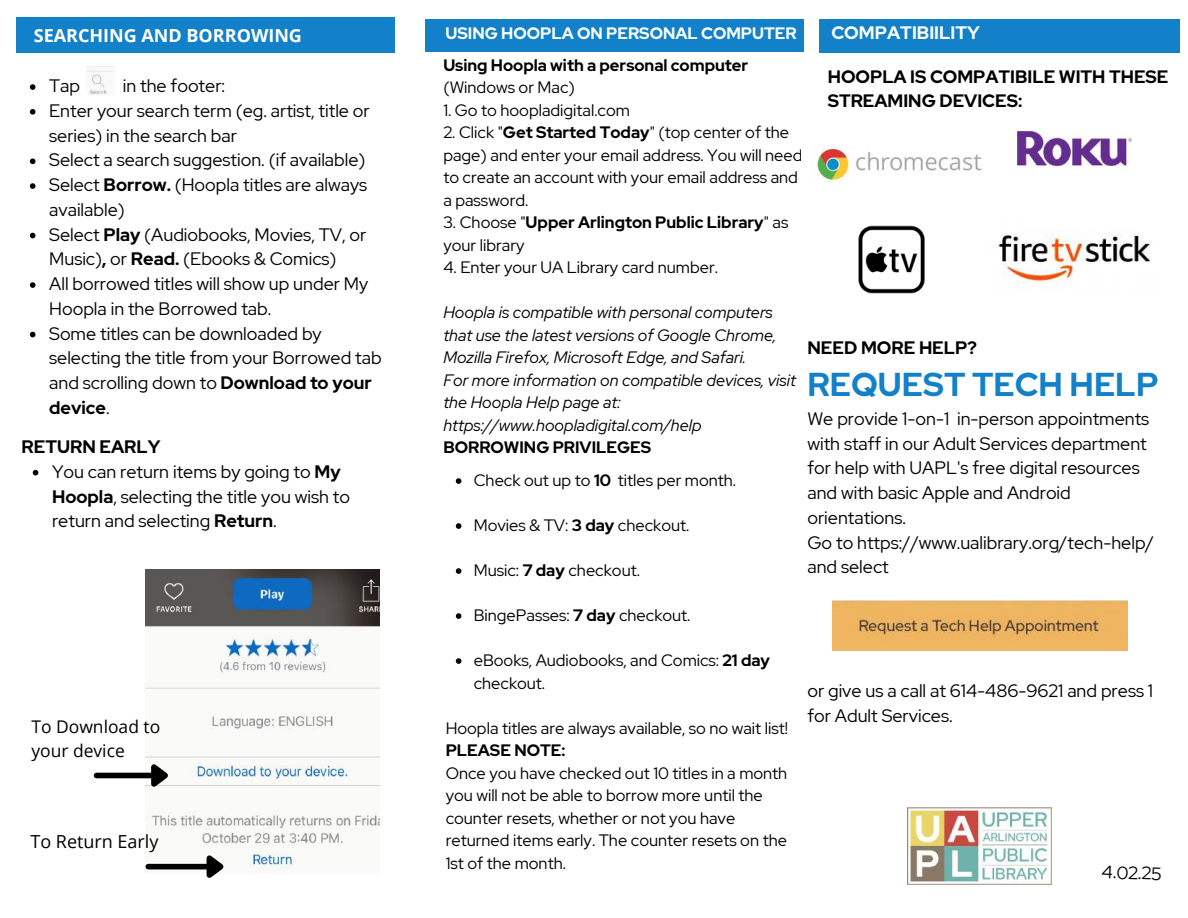
<style>
.page{position:relative;width:1188px;height:918px;background:#fff}
.page>*{position:absolute;margin:0;border:0;box-sizing:border-box;transform-origin:0 0}
.t1{font:700 33px "Red Hat Display";color:#1381c9}
.t2{font:18px/24.8px "Red Hat Display";color:#000}
.t3{font:700 18px "Open Sans";color:#fff}
.t4{font:700 18px "Red Hat Display";color:#fff}
.t5{font:18px "Open Sans";color:#000}
.t6{font:700 18px "Red Hat Display";color:#000}
.t7{font:700 17.85px/24.8px "Red Hat Display";color:#000}
.t8{font:17.4px/24px "Open Sans";color:#000}
.t9{font:16.5px/22.5px "Red Hat Display";color:#000}
.t10{font:italic 16.5px/22.5px "Red Hat Display";color:#000}
.t11{font:700 16.5px/22.5px "Red Hat Display";color:#000}
.t12{font:700 16.5px "Red Hat Display";color:#fff}
.s1{font-weight:700}
.s2{font-weight:400}
</style>
<div class="page">
<div style="left:16px;top:17px;width:379px;height:36px;background:#1381c9"></div>
<img style="left:145px;top:569px;width:234px;height:301px">
<div style="left:148px;top:864px;width:59px;height:5px;background:#000"></div>
<svg style="left:202px;top:850px;width:28px;height:28px"></svg>
<div style="left:97px;top:773px;width:54px;height:5px;background:#000"></div>
<svg style="left:146px;top:759px;width:29px;height:36px"></svg>
<svg style="left:30px;top:84px;width:6px;height:6px"></svg>
<svg style="left:30px;top:109px;width:6px;height:6px"></svg>
<svg style="left:30px;top:159px;width:6px;height:5px"></svg>
<svg style="left:30px;top:183px;width:6px;height:6px"></svg>
<svg style="left:30px;top:233px;width:6px;height:5px"></svg>
<svg style="left:30px;top:282px;width:6px;height:6px"></svg>
<svg style="left:30px;top:332px;width:6px;height:5px"></svg>
<img style="left:86px;top:66px;width:28px;height:28px">
<svg style="left:33px;top:470px;width:5px;height:6px"></svg>
<div style="left:426px;top:19px;width:378px;height:33px;background:#1381c9"></div>
<svg style="left:456px;top:478px;width:5px;height:6px"></svg>
<svg style="left:456px;top:523px;width:5px;height:6px"></svg>
<svg style="left:456px;top:568px;width:5px;height:6px"></svg>
<svg style="left:456px;top:613px;width:5px;height:6px"></svg>
<svg style="left:456px;top:658px;width:5px;height:6px"></svg>
<div style="left:819px;top:19px;width:361px;height:34px;background:#1381c9"></div>
<img style="left:814px;top:147px;width:168px;height:40px">
<img style="left:858px;top:226px;width:67px;height:67px">
<img style="left:1018px;top:132px;width:113px;height:34px">
<img style="left:998px;top:233px;width:153px;height:56px">
<img style="left:908px;top:808px;width:144px;height:76px">
<img style="left:833px;top:600px;width:295px;height:50px">
<p class="t3" style="left:34px;top:22px;width:270px">SEARCHING AND BORROWING</p>
<p class="t2" style="left:49px;top:73px;width:334px;text-indent:74px">in the footer:<br>Enter your search term (eg. artist, title or series) in the search bar<br>Select a search suggestion. (if available)<br>Select <span class="s1">Borrow.</span> (Hoopla titles are always available)<br>Select <span class="s1">Play</span> (Audiobooks, Movies, TV, or<br>Music)<span class="s1">,</span> or <span class="s1">Read.</span> (Ebooks &amp; Comics)<br>All borrowed titles will show up under My<br>Hoopla in the Borrowed tab.<br>Some titles can be downloaded by selecting the title from your Borrowed tab and scrolling down to <span class="s1">Download to your device</span>.</p>
<p class="t2" style="left:49px;top:73px;width:33px">Tap</p>
<p class="t2" style="left:52px;top:434px;width:299px;text-indent:-31px"><span class="s1">RETURN EARLY<br></span>You can return items by going to <span class="s1">My<br>Hoopla</span>, selecting the title you wish to return and selecting <span class="s1">Return</span>.</p>
<p class="t8" style="left:31px;top:714px;width:130px">To Download to your device</p>
<p class="t5" style="left:30px;top:829px;width:130px">To Return Early</p>
<p class="t12" style="left:446px;top:22px;width:353px">USING HOOPLA ON PERSONAL COMPUTER</p>
<p class="t4" style="left:831px;top:21px;width:150px">COMPATIBIILITY</p>
<p class="t11" style="left:443px;top:53px;width:306px">Using Hoopla with a personal computer</p>
<p class="t9" style="left:443px;top:76px;width:133px">(Windows or Mac)</p>
<p class="t9" style="left:443px;top:98px;width:188px">1. Go to hoopladigital.com</p>
<p class="t9" style="left:443px;top:121px;width:361px">2. Click "<span class="s1">Get Started Today</span>" (top center of the page) and enter your email address. You will need to create an account with your email address and a password.</p>
<p class="t11" style="left:443px;top:211px;width:347px"><span class="s2">3. Choose "</span>Upper Arlington Public Library<span class="s2">" as your library</span></p>
<p class="t9" style="left:443px;top:256px;width:276px">4. Enter your UA Library card number.</p>
<p class="t10" style="left:443px;top:301px;width:354px">Hoopla is compatible with personal computers that use the latest versions of Google Chrome, Mozilla Firefox, Microsoft Edge, and Safari.<br>For more information on compatible devices, visit the Hoopla Help page at: https://www.hoopladigital.com/help</p>
<p class="t11" style="left:443px;top:436px;width:210px">BORROWING PRIVILEGES</p>
<p class="t7" style="left:828px;top:64px;width:342px">HOOPLA IS COMPATIBILE WITH THESE<br>STREAMING DEVICES:</p>
<p class="t6" style="left:807px;top:336px;width:171px">NEED MORE HELP?</p>
<h1 class="t1" style="left:807px;top:362px;width:353px">REQUEST TECH HELP</h1>
<p class="t2" style="left:807px;top:406px;width:348px">We provide 1-on-1 in-person appointments with staff in our Adult Services department for help with UAPL's free digital resources and with basic Apple and Android orientations.<br>Go to https://www.ualibrary.org/tech-help/ and select</p>
<p class="t9" style="left:474px;top:469px;width:264px">Check out up to <span class="s1">10</span> titles per month.</p>
<p class="t9" style="left:474px;top:514px;width:217px">Movies &amp; TV: <span class="s1">3 day</span> checkout.</p>
<p class="t9" style="left:474px;top:559px;width:168px">Music: <span class="s1">7 day</span> checkout.</p>
<p class="t9" style="left:474px;top:604px;width:218px">BingePasses: <span class="s1">7 day</span> checkout.</p>
<p class="t9" style="left:474px;top:649px;width:298px">eBooks, Audiobooks, and Comics: <span class="s1">21 day </span>checkout.</p>
<p class="t9" style="left:446px;top:716px;width:344px">Hoopla titles are always available, so no wait list!</p>
<p class="t11" style="left:446px;top:739px;width:121px">PLEASE NOTE:</p>
<p class="t9" style="left:446px;top:761px;width:343px">Once you have checked out 10 titles in a month you will not be able to borrow more until the counter resets, whether or not you have returned items early. The counter resets on the 1st of the month.</p>
<p class="t2" style="left:807px;top:678px;width:347px">or give us a call at 614-486-9621 and press 1 for Adult Services.</p>
<p class="t2" style="left:1102px;top:859px;width:61px;rotate:2deg">4.02.25</p>
</div>
